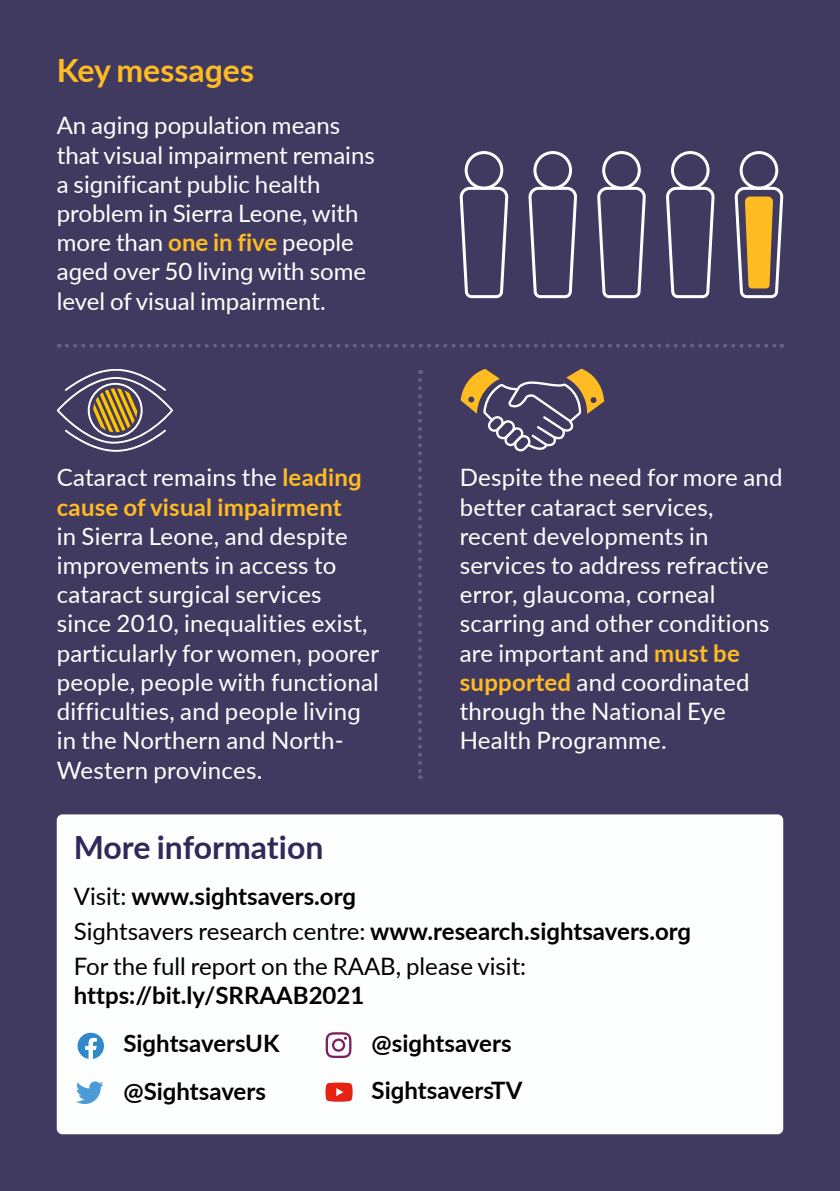
<style>
.page{position:relative;width:840px;height:1191px;background:#fff}
.page>*{position:absolute;margin:0;border:0;box-sizing:border-box;transform-origin:0 0}
.H2_Blue{font:700 32px "Lato";color:#31295c}
.t1{font:700 32px "Lato";color:#fb2}
.t2{font:24px/29.2px "Lato";letter-spacing:.01em;color:#fff}
.CTA{font:700 24px "Lato";color:#000}
.t3{font:24px "Lato";color:#000}
.s1{font-weight:700;color:#fb2}
.s2{font-weight:400}
</style>
<div class="page">
<div style="left:0;top:0;width:839px;height:1191px;background:#403a60"></div>
<div style="left:57px;top:814px;width:725px;height:320px;background:#fdfefe;border-radius:6px"></div>
<svg style="left:734px;top:151px;width:48px;height:147px"></svg>
<svg style="left:666px;top:151px;width:48px;height:147px"></svg>
<svg style="left:597px;top:151px;width:48px;height:147px"></svg>
<svg style="left:528px;top:151px;width:48px;height:147px"></svg>
<svg style="left:459px;top:151px;width:49px;height:147px"></svg>
<svg style="left:77px;top:1032px;width:27px;height:27px"></svg>
<svg style="left:76px;top:1081px;width:27px;height:23px"></svg>
<svg style="left:325px;top:1032px;width:26px;height:26px"></svg>
<svg style="left:325px;top:1082px;width:27px;height:19px"></svg>
<svg style="left:67px;top:344px;width:714px;height:4px"></svg>
<svg style="left:418px;top:380px;width:4px;height:399px"></svg>
<svg style="left:57px;top:369px;width:116px;height:82px"></svg>
<svg style="left:460px;top:369px;width:143px;height:82px"></svg>
<h3 class="t1" style="left:57px;top:47px;width:199px">Key messages</h3>
<p class="t2" style="left:57px;top:110px;width:319px">An aging population means that visual impairment remains a significant public health problem in Sierra Leone, with more than <span class="s1">one in five</span> people aged over 50 living with some level of visual impairment.</p>
<p class="t2" style="left:57px;top:462px;width:323px">Cataract remains the <span class="s1">leading cause of visual impairment<br></span>in Sierra Leone, and despite improvements in access to cataract surgical services since 2010, inequalities exist, particularly for women, poorer people, people with functional difficulties, and people living in the Northern and North-<br>Western provinces.</p>
<p class="t2" style="left:459px;top:462px;width:324px">Despite the need for more and better cataract services, recent developments in services to address refractive error, glaucoma, corneal scarring and other conditions are important and <span class="s1">must be</span></p>
<p class="t2" style="left:459px;top:666px;width:291px"><span class="s1">supported</span> and coordinated through the National Eye<br>Health Programme.</p>
<p class="H2_Blue" style="left:74px;top:824px;width:251px">More information</p>
<p class="CTA" style="left:74px;top:879px;width:283px"><span class="s2">Visit:</span> www.sightsavers.org</p>
<p class="CTA" style="left:74px;top:914px;width:618px"><span class="s2">Sightsavers research centre:</span> www.research.sightsavers.org</p>
<p class="t3" style="left:74px;top:949px;width:454px">For the full report on the RAAB, please visit:</p>
<p class="CTA" style="left:74px;top:978px;width:292px">https://bit.ly/SRRAAB2021</p>
<p class="CTA" style="left:123px;top:1026px;width:157px">SightsaversUK</p>
<p class="CTA" style="left:123px;top:1073px;width:144px">@Sightsavers</p>
<p class="CTA" style="left:371px;top:1025px;width:141px">@sightsavers</p>
<p class="CTA" style="left:371px;top:1072px;width:152px">SightsaversTV</p>
</div>
